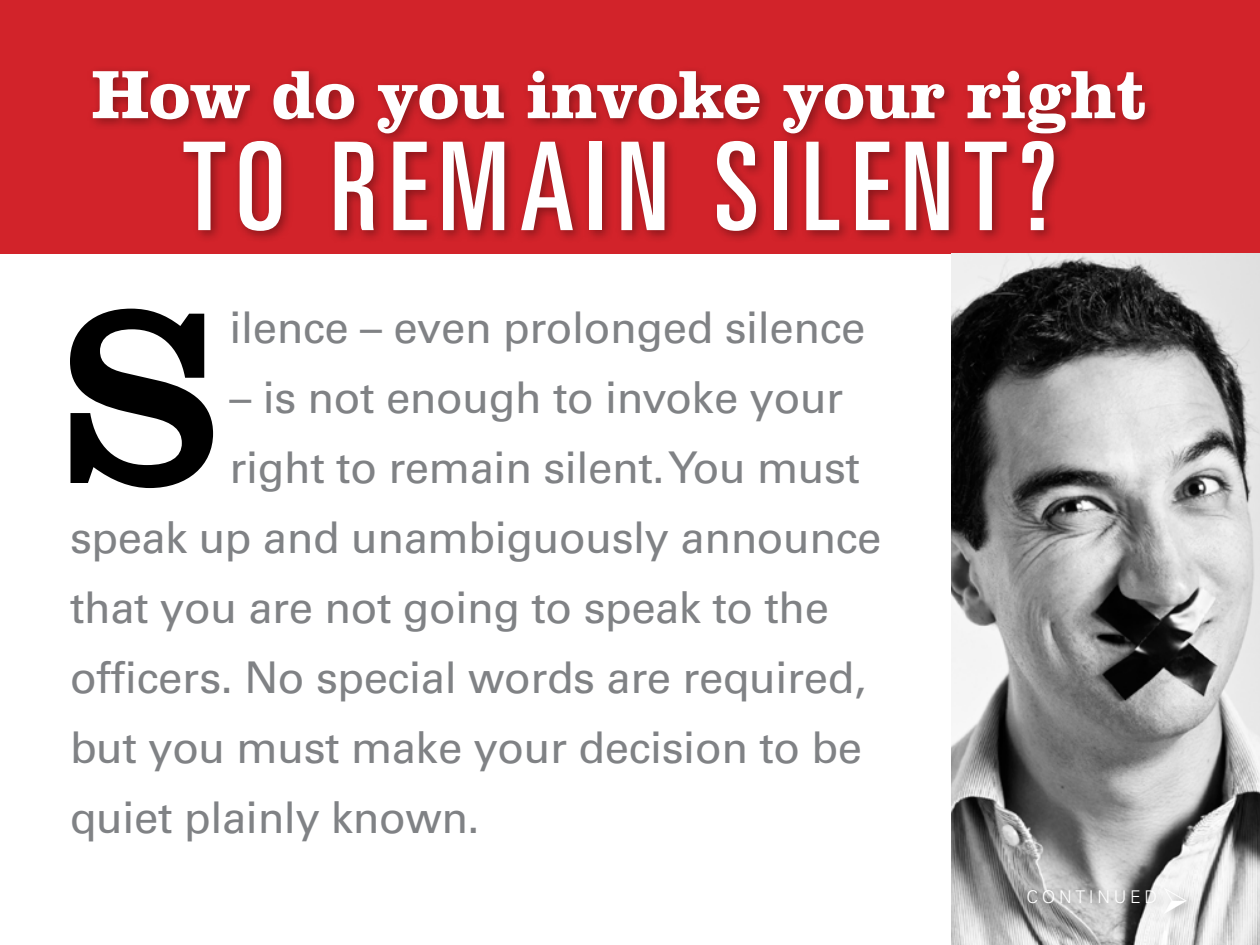
<style>
.page{position:relative;width:1260px;height:945px;background:#fff}
.page>*{position:absolute;margin:0;border:0;box-sizing:border-box;transform-origin:0 0}
.t1{font:252.35px "Clarendon BT";color:#000}
.t2{font:ultra-condensed 122.5px "Univers";letter-spacing:.09em;color:#fff}
.t3{font:700 70px "Clarendon BT";letter-spacing:-.01em;color:#fff}
.t4{font:43.75px "Univers";letter-spacing:-.01em;color:#808285}
.t5{font:300 17.5px "Univers";letter-spacing:.21em;color:#fff}
</style>
<div class="page">
<div style="left:0;top:0;width:1260px;height:253px;background:#d2232a"></div>
<div style="left:87px;top:65px;width:1071px;height:179px;background:#000;opacity:.35"></div>
<img style="left:952px;top:253px;width:308px;height:692px">
<div style="left:1023px;top:882px;width:176px;height:43px;background:#000;opacity:.35"></div>
<h3 class="t3" style="left:91px;top:51px;width:1058px">How do you invoke your right</h3>
<h2 class="t2" style="left:183px;top:117px;width:876px">TO REMAIN SILENT?</h2>
<h1 class="t1" style="left:59px;top:240px;width:164px">S</h1>
<p class="t4" style="left:230px;top:302px;width:638px">ilence – even prolonged silence</p>
<p class="t4" style="left:230px;top:372px;width:615px">– is not enough to invoke your</p>
<p class="t4" style="left:230px;top:442px;width:632px">right to remain silent. You must</p>
<p class="t4" style="left:70px;top:512px;width:813px">speak up and unambiguously announce</p>
<p class="t4" style="left:70px;top:582px;width:761px">that you are not going to speak to the</p>
<p class="t4" style="left:70px;top:652px;width:798px">officers. No special words are required,</p>
<p class="t4" style="left:70px;top:722px;width:794px">but you must make your decision to be</p>
<p class="t4" style="left:70px;top:792px;width:411px">quiet plainly known.</p>
<p class="t5" style="left:1027px;top:886px;width:165px">CONTINUED➢</p>
</div>
